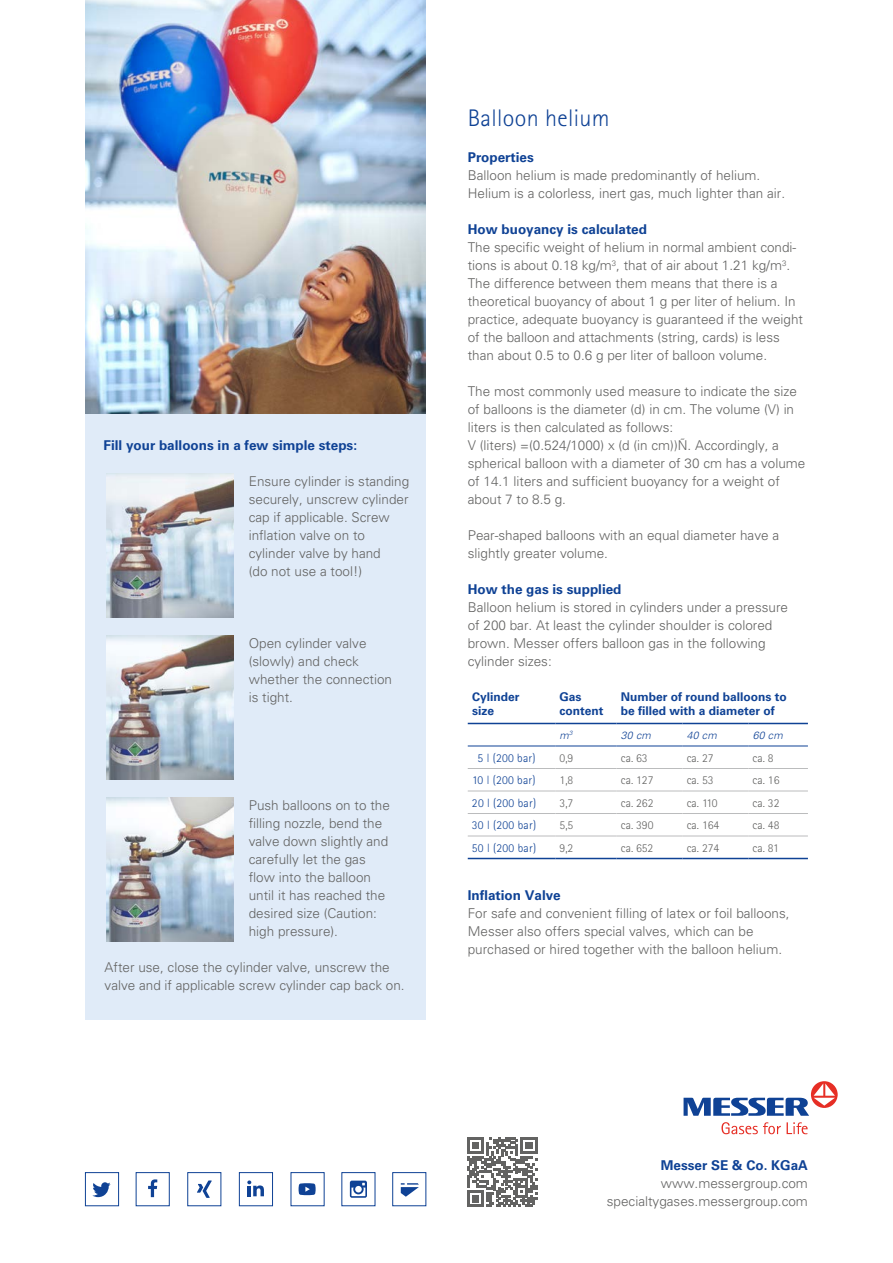
<style>
.page{position:relative;width:893px;height:1263px;background:#fff}
.page>*{position:absolute;margin:0;border:0;box-sizing:border-box;transform-origin:0 0}
.t1{font:300 24px "AT Rotis Sans Serif";letter-spacing:.015em;color:#0f4295}
.t2{font:300 13.5px/18px "Univers CE";color:#636362}
.t3{font:700 13.5px "Univers CE";color:#0f4295}
.t4{font:300 12px "AT Rotis Sans Serif";color:#636362}
.t5{font:700 12px/13.5px "Univers CE";color:#0f4295}
.t6{font:300 12px "AT Rotis Sans Serif";letter-spacing:.02em;color:#0f4295}
.t7{font:italic 300 10.5px "Univers CE";letter-spacing:.02em;color:#0f4295}
</style>
<div class="page">
<img style="left:85px;top:0;width:340px;height:414px">
<div style="left:85px;top:414px;width:340px;height:605px;background:#e0ebf8"></div>
<img style="left:106px;top:797px;width:128px;height:144px">
<img style="left:106px;top:635px;width:128px;height:144px">
<img style="left:106px;top:473px;width:128px;height:144px">
<svg style="left:468px;top:724px;width:340px;height:134px"></svg>
<hr style="left:468px;top:723px;width:87px;height:1px;background:#0f4295">
<hr style="left:555px;top:723px;width:62px;height:1px;background:#0f4295">
<hr style="left:617px;top:723px;width:65px;height:1px;background:#0f4295">
<hr style="left:682px;top:723px;width:66px;height:1px;background:#0f4295">
<hr style="left:748px;top:723px;width:60px;height:1px;background:#0f4295">
<hr style="left:468px;top:746px;width:87px;height:1px;background:#0f4295">
<hr style="left:555px;top:746px;width:62px;height:1px;background:#0f4295">
<hr style="left:617px;top:746px;width:65px;height:1px;background:#0f4295">
<hr style="left:682px;top:746px;width:66px;height:1px;background:#0f4295">
<hr style="left:748px;top:746px;width:60px;height:1px;background:#0f4295">
<hr style="left:468px;top:768px;width:87px;height:1px;background:#bbbcbd">
<hr style="left:555px;top:768px;width:62px;height:1px;background:#bbbcbd">
<hr style="left:617px;top:768px;width:65px;height:1px;background:#bbbcbd">
<hr style="left:682px;top:768px;width:66px;height:1px;background:#bbbcbd">
<hr style="left:748px;top:768px;width:60px;height:1px;background:#bbbcbd">
<hr style="left:468px;top:791px;width:87px;height:1px;background:#bbbcbd">
<hr style="left:555px;top:791px;width:62px;height:1px;background:#bbbcbd">
<hr style="left:617px;top:791px;width:65px;height:1px;background:#bbbcbd">
<hr style="left:682px;top:791px;width:66px;height:1px;background:#bbbcbd">
<hr style="left:748px;top:791px;width:60px;height:1px;background:#bbbcbd">
<hr style="left:468px;top:813px;width:87px;height:1px;background:#bbbcbd">
<hr style="left:555px;top:813px;width:62px;height:1px;background:#bbbcbd">
<hr style="left:617px;top:813px;width:65px;height:1px;background:#bbbcbd">
<hr style="left:682px;top:813px;width:66px;height:1px;background:#bbbcbd">
<hr style="left:748px;top:813px;width:60px;height:1px;background:#bbbcbd">
<hr style="left:468px;top:836px;width:87px;height:1px;background:#bbbcbd">
<hr style="left:555px;top:836px;width:62px;height:1px;background:#bbbcbd">
<hr style="left:617px;top:836px;width:65px;height:1px;background:#bbbcbd">
<hr style="left:682px;top:836px;width:66px;height:1px;background:#bbbcbd">
<hr style="left:748px;top:836px;width:60px;height:1px;background:#bbbcbd">
<hr style="left:468px;top:858px;width:87px;height:1px;background:#0f4295">
<hr style="left:555px;top:858px;width:62px;height:1px;background:#0f4295">
<hr style="left:617px;top:858px;width:65px;height:1px;background:#0f4295">
<hr style="left:682px;top:858px;width:66px;height:1px;background:#0f4295">
<hr style="left:748px;top:858px;width:60px;height:1px;background:#0f4295">
<svg style="left:467px;top:1137px;width:70px;height:70px"></svg>
<div style="left:136px;top:1172px;width:34px;height:34px;background:#fff;border:1px solid #0f4295"></div>
<svg style="left:148px;top:1179px;width:9px;height:18px"></svg>
<div style="left:392px;top:1172px;width:34px;height:34px;background:#fff;border:1px solid #0f4295"></div>
<svg style="left:401px;top:1183px;width:18px;height:14px"></svg>
<div style="left:187px;top:1172px;width:34px;height:34px;background:#fff;border:1px solid #0f4295"></div>
<svg style="left:197px;top:1180px;width:15px;height:18px"></svg>
<svg style="left:350px;top:1180px;width:17px;height:18px"></svg>
<div style="left:239px;top:1172px;width:34px;height:34px;background:#fff;border:1px solid #0f4295"></div>
<svg style="left:247px;top:1180px;width:17px;height:16px"></svg>
<svg style="left:299px;top:1183px;width:17px;height:12px"></svg>
<div style="left:85px;top:1172px;width:34px;height:34px;background:#fff;border:1px solid #0f4295"></div>
<svg style="left:92px;top:1182px;width:19px;height:15px"></svg>
<svg style="left:721px;top:1122px;width:87px;height:12px"></svg>
<svg style="left:811px;top:1081px;width:27px;height:27px"></svg>
<svg style="left:684px;top:1083px;width:151px;height:33px"></svg>
<p class="t3" style="left:104px;top:437px;width:255px">Fill your balloons in a few simple steps:</p>
<p class="t2" style="left:249px;top:472px;width:162px">Ensure cylinder is standing securely, unscrew cylinder cap if applicable. Screw inflation valve on to cylinder valve by hand<br>(do not use a tool!)</p>
<p class="t2" style="left:249px;top:634px;width:145px">Open cylinder valve (slowly) and check whether the connection is tight.</p>
<p class="t2" style="left:249px;top:796px;width:143px">Push balloons on to the filling nozzle, bend the valve down slightly and carefully let the gas flow into the balloon until it has reached the desired size (Caution: high pressure).</p>
<p class="t2" style="left:105px;top:958px;width:302px">After use, close the cylinder valve, unscrew the valve and if applicable screw cylinder cap back on.</p>
<h1 class="t1" style="left:468px;top:104px;width:143px">Balloon helium</h1>
<p class="t3" style="left:468px;top:149px;width:68px">Properties</p>
<p class="t2" style="left:468px;top:166px;width:319px">Balloon helium is made predominantly of helium.<br>Helium is a colorless, inert gas, much lighter than air.</p>
<p class="t3" style="left:468px;top:221px;width:181px">How buoyancy is calculated</p>
<p class="t2" style="left:468px;top:238px;width:337px">The specific weight of helium in normal ambient condi&shy;tions is about 0.18 kg/m<sup>3</sup>, that of air about 1.21 kg/m<sup>3</sup>.<br>The difference between them means that there is a theoretical buoyancy of about 1 g per liter of helium. In practice, adequate buoyancy is guaranteed if the weight of the balloon and attachments (string, cards) is less than about 0.5 to 0.6 g per liter of balloon volume.</p>
<p class="t2" style="left:468px;top:382px;width:339px">The most commonly used measure to indicate the size of balloons is the diameter (d) in cm. The volume (V) in liters is then calculated as follows:<br>V (liters) =(0.524/1000) x (d (in cm))Ñ. Accordingly, a spherical balloon with a diameter of 30 cm has a volume of 14.1 liters and sufficient buoyancy for a weight of about 7 to 8.5 g.</p>
<p class="t2" style="left:468px;top:526px;width:313px">Pear-shaped balloons with an equal diameter have a slightly greater volume.</p>
<p class="t3" style="left:468px;top:581px;width:155px">How the gas is supplied</p>
<p class="t2" style="left:468px;top:598px;width:322px">Balloon helium is stored in cylinders under a pressure of 200 bar. At least the cylinder shoulder is colored brown. Messer offers balloon gas in the following cylinder sizes:</p>
<p class="t5" style="left:472px;top:691px;width:49px">Cylinder size</p>
<p class="t5" style="left:560px;top:691px;width:46px">Gas content</p>
<p class="t5" style="left:621px;top:691px;width:168px">Number of round balloons to be filled with a diameter of</p>
<p class="t7" style="left:560px;top:729px;width:14px">m<sup>3</sup></p>
<p class="t7" style="left:621px;top:729px;width:32px">30 cm</p>
<p class="t7" style="left:687px;top:729px;width:32px">40 cm</p>
<p class="t7" style="left:753px;top:729px;width:32px">60 cm</p>
<p class="t6" style="left:478px;top:751px;width:60px">5 l (200 bar)</p>
<p class="t4" style="left:560px;top:751px;width:15px">0,9</p>
<p class="t4" style="left:621px;top:751px;width:28px">ca. 63</p>
<p class="t4" style="left:687px;top:751px;width:28px">ca. 27</p>
<p class="t4" style="left:753px;top:751px;width:23px">ca. 8</p>
<p class="t6" style="left:472px;top:773px;width:65px">10 l (200 bar)</p>
<p class="t4" style="left:560px;top:773px;width:15px">1,8</p>
<p class="t4" style="left:621px;top:773px;width:34px">ca. 127</p>
<p class="t4" style="left:687px;top:773px;width:28px">ca. 53</p>
<p class="t4" style="left:753px;top:773px;width:28px">ca. 16</p>
<p class="t6" style="left:472px;top:796px;width:66px">20 l (200 bar)</p>
<p class="t4" style="left:560px;top:796px;width:15px">3,7</p>
<p class="t4" style="left:621px;top:796px;width:34px">ca. 262</p>
<p class="t4" style="left:687px;top:796px;width:32px">ca. 110</p>
<p class="t4" style="left:753px;top:796px;width:28px">ca. 32</p>
<p class="t6" style="left:472px;top:818px;width:66px">30 l (200 bar)</p>
<p class="t4" style="left:560px;top:818px;width:15px">5,5</p>
<p class="t4" style="left:621px;top:818px;width:34px">ca. 390</p>
<p class="t4" style="left:687px;top:818px;width:34px">ca. 164</p>
<p class="t4" style="left:753px;top:818px;width:28px">ca. 48</p>
<p class="t6" style="left:472px;top:841px;width:66px">50 l (200 bar)</p>
<p class="t4" style="left:560px;top:841px;width:15px">9,2</p>
<p class="t4" style="left:621px;top:841px;width:34px">ca. 652</p>
<p class="t4" style="left:687px;top:841px;width:34px">ca. 274</p>
<p class="t4" style="left:753px;top:841px;width:28px">ca. 81</p>
<p class="t3" style="left:468px;top:887px;width:95px">Inflation Valve</p>
<p class="t2" style="left:468px;top:904px;width:323px">For safe and convenient filling of latex or foil balloons,<br>Messer also offers special valves, which can be purchased or hired together with the balloon helium.</p>
<p class="t3" style="left:661px;top:1157px;width:149px">Messer SE &amp; Co. KGaA</p>
<p class="t2" style="left:607px;top:1174px;width:203px;text-align:right">www.messergroup.com specialtygases.messergroup.com</p>
</div>
